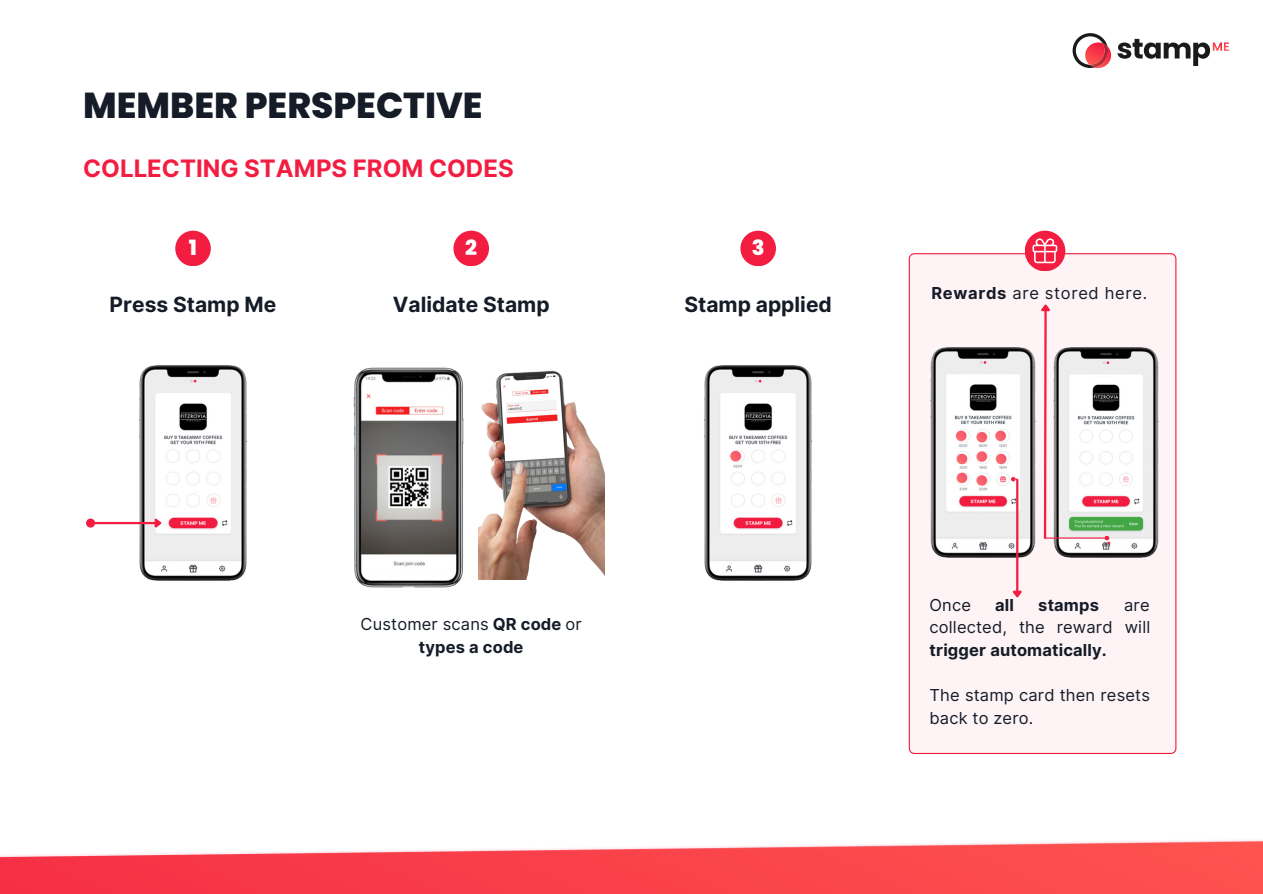
<style>
.page{position:relative;width:1263px;height:894px;background:#fff}
.page>*{position:absolute;margin:0;border:0;box-sizing:border-box;transform-origin:0 0}
.t1{font:800 36px "Poppins";color:#151c28}
.t2{font:700 24px "Inter";color:#f21d41}
.t3{font:700 21px "Inter";color:#151c28}
.t4{font:800 21px "Poppins";color:#fff}
.t5{font:16.5px/22.5px "Inter";letter-spacing:.01em;color:#151c28;text-align:right}
.t6{font:700 16.5px/22.5px "Inter";letter-spacing:.01em;color:#151c28;text-align:center}
.t7{font:16.5px "Inter";letter-spacing:.04em;color:#151c28}
.s1{font-weight:700}
.s2{font-weight:400}
</style>
<div class="page">
<svg style="left:1072px;top:33px;width:39px;height:35px"></svg>
<svg style="left:1117px;top:39px;width:112px;height:27px"></svg>
<img style="left:353px;top:367px;width:111px;height:221px">
<img style="left:478px;top:370px;width:126px;height:209px">
<img style="left:704px;top:365px;width:108px;height:215px">
<img style="left:114px;top:365px;width:133px;height:215px">
<div style="left:909px;top:253px;width:267px;height:500px;background:#fef4f6"></div>
<img style="left:1061px;top:347px;width:116px;height:210px">
<img style="left:908px;top:347px;width:153px;height:210px">
<div style="left:175px;top:230px;width:36px;height:36px;background:#f21d41;border-radius:50%"></div>
<div style="left:453px;top:230px;width:36px;height:36px;background:#f21d41;border-radius:50%"></div>
<div style="left:740px;top:230px;width:36px;height:36px;background:#f21d41;border-radius:50%"></div>
<svg style="left:1039px;top:302px;width:14px;height:238px"></svg>
<hr style="left:1016px;top:479px;width:2px;height:112px;background:#f21d41">
<svg style="left:1009px;top:588px;width:15px;height:12px"></svg>
<div style="left:1025px;top:230px;width:40px;height:41px;background:#f21d41;border-radius:50%"></div>
<svg style="left:1032px;top:238px;width:25px;height:25px"></svg>
<hr style="left:95px;top:522px;width:60px;height:2px;background:#f21d41">
<svg style="left:86px;top:518px;width:11px;height:10px"></svg>
<svg style="left:153px;top:516px;width:11px;height:15px"></svg>
<img style="left:0;top:840px;width:1263px;height:53px">
<svg style="left:1010px;top:476px;width:8px;height:6px"></svg>
<hr style="left:1045px;top:537px;width:60px;height:1px;background:#f21d41">
<svg style="left:1104px;top:535px;width:6px;height:6px"></svg>
<h1 class="t1" style="left:83px;top:80px;width:401px">MEMBER PERSPECTIVE</h1>
<h2 class="t2" style="left:83px;top:154px;width:432px">COLLECTING STAMPS FROM CODES</h2>
<p class="t4" style="left:189px;top:233px;width:10px">1</p>
<p class="t4" style="left:465px;top:233px;width:13px">2</p>
<p class="t4" style="left:752px;top:233px;width:14px">3</p>
<p class="t3" style="left:110px;top:291px;width:168px">Press Stamp Me</p>
<p class="t3" style="left:393px;top:291px;width:158px">Validate Stamp</p>
<p class="t3" style="left:684px;top:291px;width:149px">Stamp applied</p>
<p class="t7" style="left:931px;top:283px;width:217px"><span class="s1">Rewards</span> are stored here.</p>
<p class="t6" style="left:361px;top:613px;width:223px"><span class="s2">Customer scans</span> QR code <span class="s2">or </span>types a code</p>
<p class="t5" style="left:929px;top:593px;width:43px">Once</p>
<p class="t6" style="left:995px;top:593px;width:20px">all</p>
<p class="t6" style="left:1038px;top:593px;width:62px">stamps</p>
<p class="t5" style="left:929px;top:593px;width:222px">are<br>collected, the reward will</p>
<p class="t6" style="left:929px;top:638px;width:179px">trigger automatically.</p>
<p class="t5" style="left:929px;top:683px;width:222px;text-align:left">The stamp card then resets back to zero.</p>
</div>
